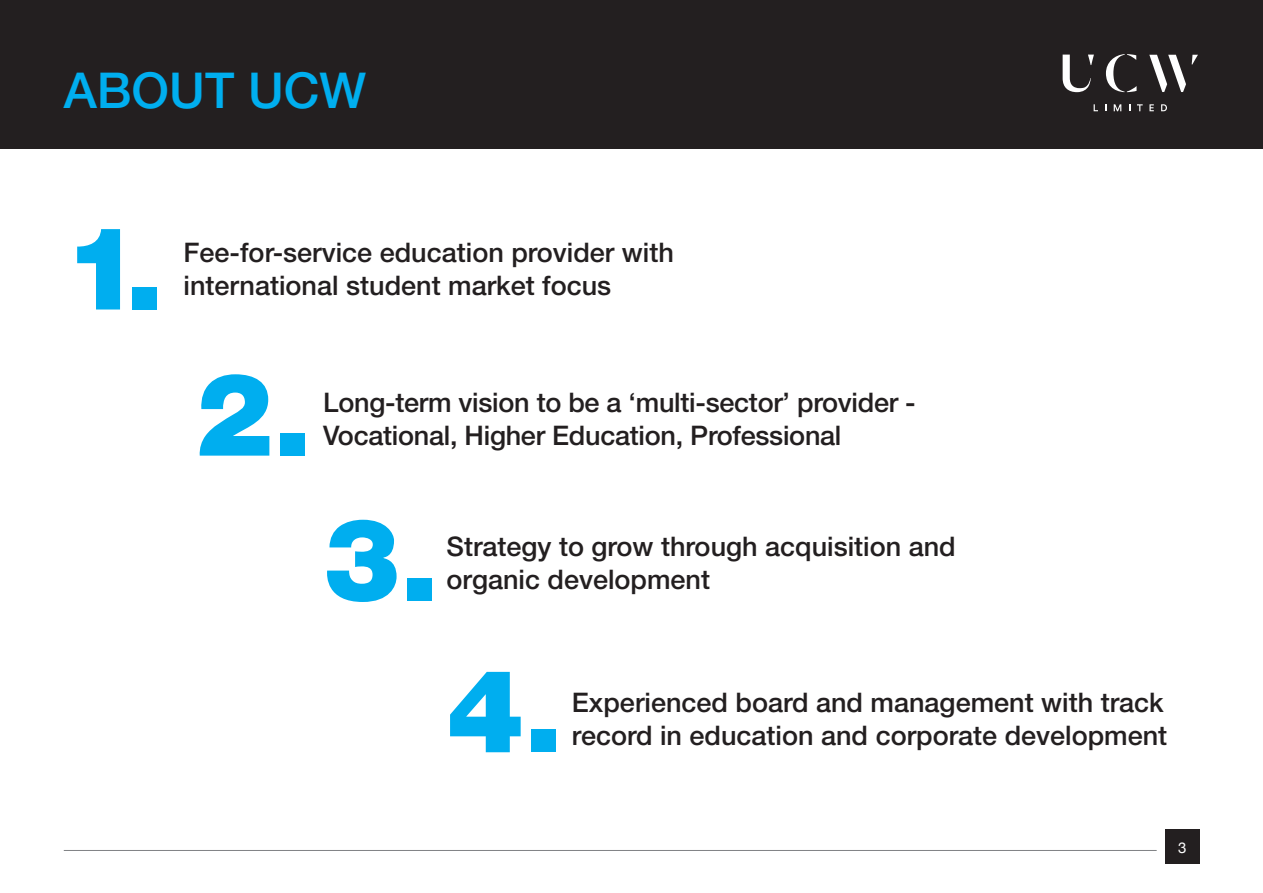
<style>
.page{position:relative;width:1263px;height:893px;background:#fff}
.page>*{position:absolute;margin:0;border:0;box-sizing:border-box;transform-origin:0 0}
.t1{font:900 115.5px "Helvetica Neue";color:#00aeef}
.t2{font:500 49.5px "Helvetica Neue";color:#00aeef}
.t3{font:500 27px/33px "Helvetica Neue";color:#231f20}
.t4{font:15px "Helvetica Neue";color:#fff}
</style>
<div class="page">
<div style="left:1165px;top:829px;width:34px;height:34px;background:#231f20"></div>
<div style="left:0;top:0;width:1263px;height:149px;background:#231f20"></div>
<svg style="left:1106px;top:54px;width:30px;height:38px"></svg>
<svg style="left:1149px;top:55px;width:49px;height:37px"></svg>
<svg style="left:1062px;top:55px;width:32px;height:37px"></svg>
<svg style="left:1114px;top:104px;width:7px;height:7px"></svg>
<svg style="left:1137px;top:104px;width:6px;height:7px"></svg>
<svg style="left:1149px;top:104px;width:5px;height:7px"></svg>
<svg style="left:1161px;top:104px;width:6px;height:7px"></svg>
<hr style="left:64px;top:850px;width:1093px;height:1px;background:#808285">
<h2 class="t2" style="left:64px;top:61px;width:304px">ABOUT UCW</h2>
<h1 class="t1" style="left:64px;top:199px;width:101px">1.</h1>
<p class="t3" style="left:184px;top:236px;width:492px">Fee-for-service education provider with international student market focus</p>
<h1 class="t1" style="left:196px;top:346px;width:117px">2.</h1>
<p class="t3" style="left:323px;top:386px;width:594px">Long-term vision to be a ‘multi-sector’ provider -<br>Vocational, Higher Education, Professional</p>
<h1 class="t1" style="left:323px;top:491px;width:117px">3.</h1>
<p class="t3" style="left:446px;top:529px;width:511px">Strategy to grow through acquisition and organic development</p>
<h1 class="t1" style="left:447px;top:642px;width:117px">4.</h1>
<p class="t3" style="left:572px;top:686px;width:597px">Experienced board and management with track record in education and corporate development</p>
<p class="t4" style="left:1178px;top:837px;width:10px">3</p>
</div>
